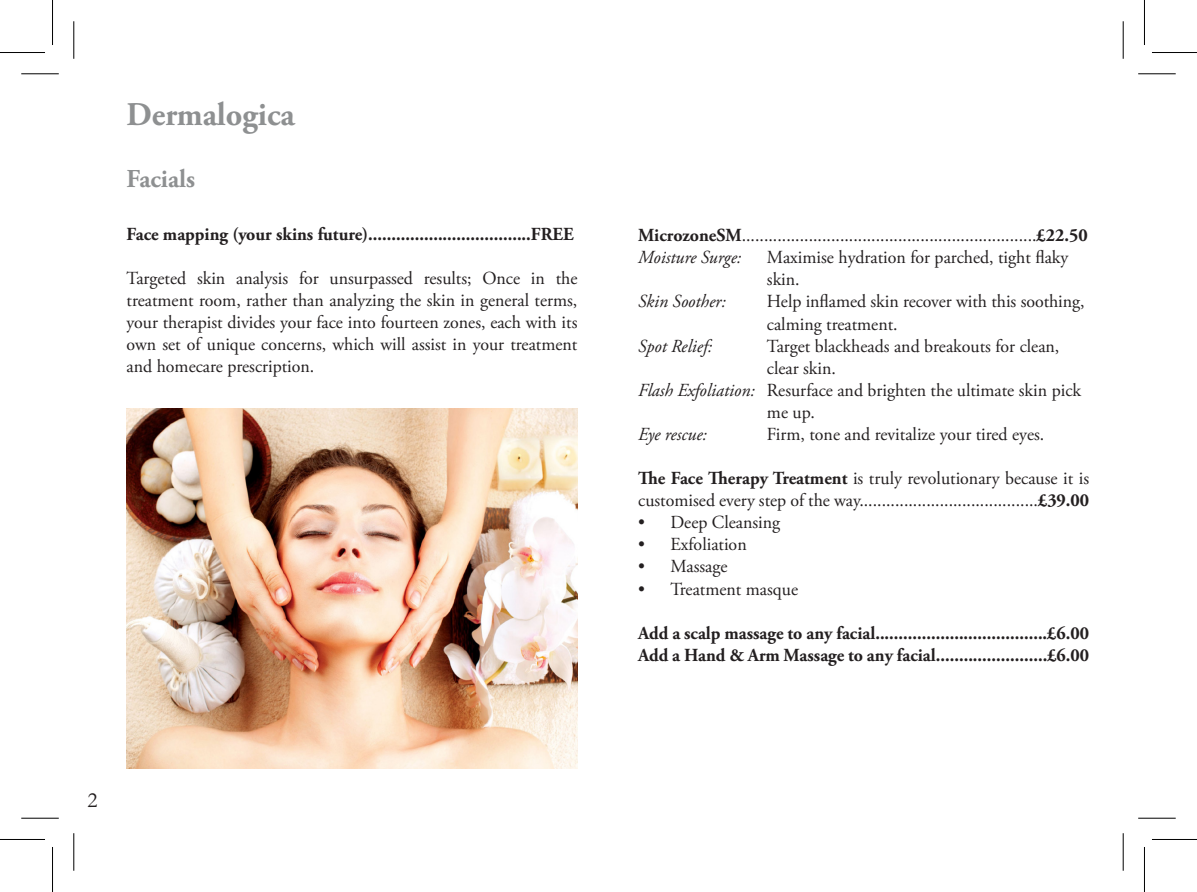
<style>
.page{position:relative;width:1197px;height:892px;background:#fff}
.page>*{position:absolute;margin:0;border:0;box-sizing:border-box;transform-origin:0 0}
.t1{font:700 33px "Adobe Garamond Pro";color:#8e9091}
.t2{font:700 25.75px "Adobe Garamond Pro";color:#8e9091}
.t3{font:22px "Garamond";color:#231f20}
.t4{font:18.5px/22px "Adobe Garamond Pro";color:#231f20}
.t5{font:700 18.5px/22px "Adobe Garamond Pro";color:#231f20}
.t6{font:italic 18.5px "Adobe Garamond Pro";color:#231f20}
.s1{font-weight:700}
.s2{font-style:italic}
</style>
<div class="page">
<img style="left:126px;top:409px;width:451px;height:359px">
<hr style="left:21px;top:73px;width:38px;height:1px;background:#000">
<hr style="left:1138px;top:73px;width:37px;height:1px;background:#000">
<hr style="left:21px;top:817px;width:38px;height:1px;background:#000">
<hr style="left:1138px;top:817px;width:37px;height:1px;background:#000">
<hr style="left:73px;top:21px;width:1px;height:38px;background:#000">
<hr style="left:73px;top:833px;width:1px;height:37px;background:#000">
<hr style="left:1122px;top:21px;width:1px;height:38px;background:#000">
<hr style="left:1122px;top:833px;width:1px;height:37px;background:#000">
<hr style="left:0;top:52px;width:45px;height:1px;background:#000">
<hr style="left:1151px;top:52px;width:45px;height:1px;background:#000">
<hr style="left:0;top:839px;width:45px;height:1px;background:#000">
<hr style="left:1151px;top:839px;width:45px;height:1px;background:#000">
<hr style="left:52px;top:0;width:1px;height:45px;background:#000">
<hr style="left:52px;top:847px;width:1px;height:45px;background:#000">
<hr style="left:1143px;top:0;width:1px;height:45px;background:#000">
<hr style="left:1143px;top:847px;width:1px;height:45px;background:#000">
<p class="t1" style="left:126px;top:95px;width:170px">Dermalogica</p>
<p class="t2" style="left:126px;top:164px;width:70px">Facials</p>
<p class="t5" style="left:126px;top:223px;width:449px">Face mapping (your skins future)...................................FREE</p>
<p class="t4" style="left:126px;top:268px;width:452px;text-align:justify">Targeted skin analysis for unsurpassed results; Once in the treatment room, rather than analyzing the skin in general terms, your therapist divides your face into fourteen zones, each with its own set of unique concerns, which will assist in your treatment and homecare prescription.</p>
<p class="t3" style="left:87px;top:786px;width:12px">2</p>
<p class="t4" style="left:638px;top:225px;width:451px"><span class="s1">MicrozoneSM</span>..................................................................<span class="s1">£22.50<br></span><span class="s2">Moisture Surge:</span></p>
<p class="t4" style="left:767px;top:247px;width:303px">Maximise hydration for parched, tight flaky skin.</p>
<p class="t6" style="left:638px;top:290px;width:89px">Skin Soother:</p>
<p class="t4" style="left:767px;top:291px;width:319px">Help inflamed skin recover with this soothing, calming treatment.</p>
<p class="t6" style="left:638px;top:334px;width:75px">Spot Relief:</p>
<p class="t4" style="left:767px;top:335px;width:294px">Target blackheads and breakouts for clean,</p>
<p class="t4" style="left:767px;top:357px;width:71px">clear skin.</p>
<p class="t4" style="left:638px;top:379px;width:444px"><span class="s2">Flash Exfoliation:</span> Resurface and brighten the ultimate skin pick</p>
<p class="t4" style="left:767px;top:401px;width:49px">me up.</p>
<p class="t6" style="left:638px;top:423px;width:70px">Eye rescue:</p>
<p class="t4" style="left:767px;top:424px;width:279px">Firm, tone and revitalize your tired eyes.</p>
<p class="t4" style="left:638px;top:468px;width:452px"><span class="s1">The Face Therapy Treatment</span> is truly revolutionary because it is customised every step of the way........................................<span class="s1">£39.00</span></p>
<p class="t4" style="left:638px;top:512px;width:143px">• Deep Cleansing</p>
<p class="t4" style="left:638px;top:534px;width:110px">• Exfoliation</p>
<p class="t4" style="left:638px;top:556px;width:91px">• Massage</p>
<p class="t4" style="left:638px;top:578px;width:161px">• Treatment masque</p>
<p class="t5" style="left:638px;top:622px;width:452px">Add a scalp massage to any facial.....................................£6.00<br>Add a Hand &amp; Arm Massage to any facial........................£6.00</p>
</div>
